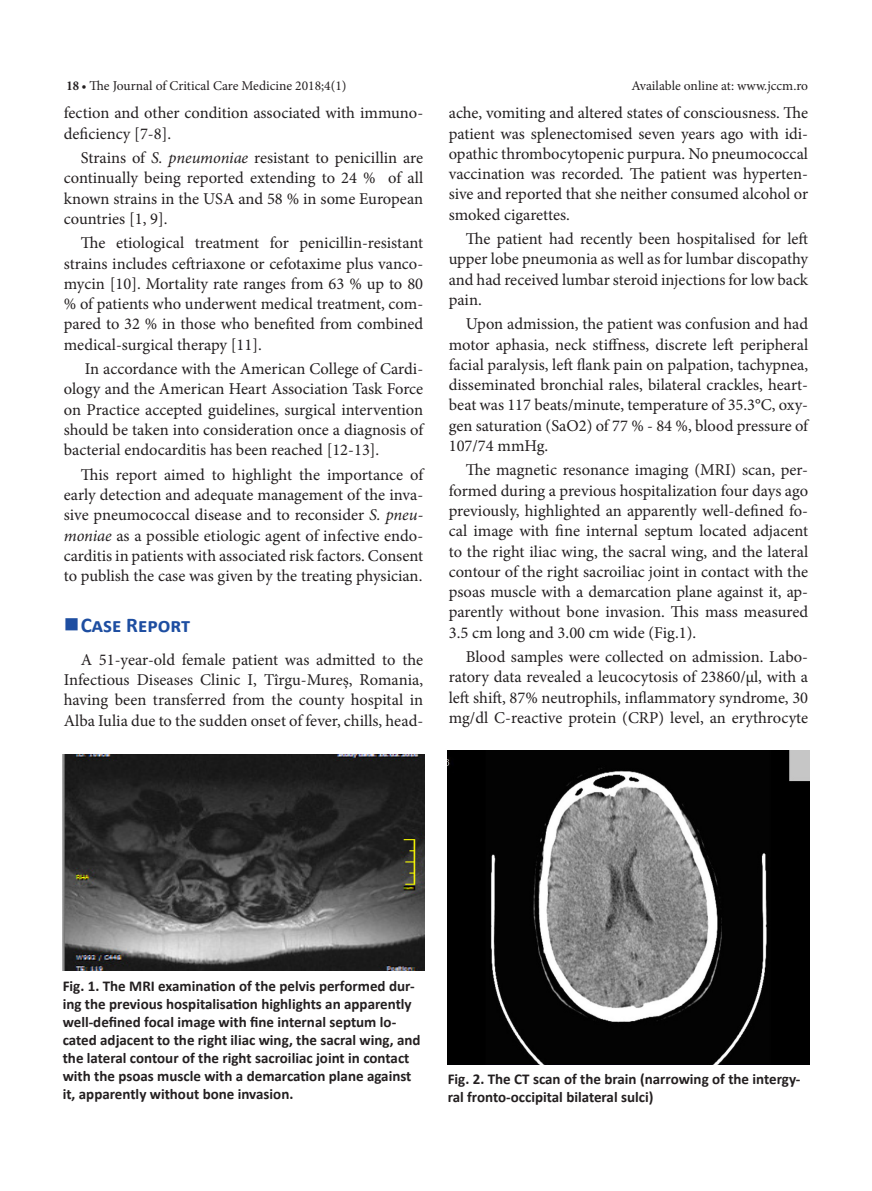
<style>
.page{position:relative;width:872px;height:1191px;background:#fff}
.page>*{position:absolute;margin:0;border:0;box-sizing:border-box;transform-origin:0 0}
.t1{font:700 21px "Calibri";color:#1e4ea1}
._10_Text_indent{font:16.5px/20.2px "Minion Pro";color:#231f20;text-align:justify}
._15_Caption{font:700 15px/18px "Calibri";color:#231f20}
.t2{font:13.5px "Minion Pro";color:#231f20}
.s1{font-weight:700;font-stretch:condensed}
.s2{font-style:italic}
</style>
<div class="page">
<img style="left:448px;top:750px;width:361px;height:314px">
<img style="left:63px;top:754px;width:361px;height:216px">
<p class="t2" style="left:66px;top:77px;width:282px"><span class="s1">18 •</span> The Journal of Critical Care Medicine 2018;4(1)</p>
<p class="t2" style="left:631px;top:77px;width:178px">Available online at: www.jccm.ro</p>
<p class="_10_Text_indent" style="left:64px;top:103px;width:361px">fection and other condition associated with immuno&shy;deficiency [7-8].</p>
<p class="_10_Text_indent" style="left:64px;top:148px;width:361px;text-indent:17px">Strains of <span class="s2">S. pneumoniae</span> resistant to penicillin are continually being reported extending to 24 % of all known strains in the USA and 58 % in some European countries [1, 9].</p>
<p class="_10_Text_indent" style="left:64px;top:233px;width:361px;text-indent:17px">The etiological treatment for penicillin-resistant strains includes ceftriaxone or cefotaxime plus vanco&shy;mycin [10]. Mortality rate ranges from 63 % up to 80 % of patients who underwent medical treatment, com&shy;pared to 32 % in those who benefited from combined medical-surgical therapy [11].</p>
<p class="_10_Text_indent" style="left:64px;top:359px;width:361px;text-indent:21px">In accordance with the American College of Cardi&shy;ology and the American Heart Association Task Force on Practice accepted guidelines, surgical intervention should be taken into consideration once a diagnosis of bacterial endocarditis has been reached [12-13].</p>
<p class="_10_Text_indent" style="left:64px;top:464px;width:361px;text-indent:17px">This report aimed to highlight the importance of early detection and adequate management of the inva&shy;sive pneumococcal disease and to reconsider <span class="s2">S. pneu&shy;moniae</span> as a possible etiologic agent of infective endo&shy;carditis in patients with associated risk factors. Consent to publish the case was given by the treating physician.</p>
<p class="t1" style="left:81px;top:610px;width:111px">Case Report</p>
<p class="_10_Text_indent" style="left:64px;top:649px;width:361px;text-indent:17px">A 51-year-old female patient was admitted to the Infectious Diseases Clinic I, Tîrgu-Mureș, Romania, having been transferred from the county hospital in Alba Iulia due to the sudden onset of fever, chills, head-</p>
<p class="_10_Text_indent" style="left:449px;top:103px;width:361px">ache, vomiting and altered states of consciousness. The patient was splenectomised seven years ago with idi&shy;opathic thrombocytopenic purpura. No pneumococcal vaccination was recorded. The patient was hyperten&shy;sive and reported that she neither consumed alcohol or smoked cigarettes.</p>
<p class="_10_Text_indent" style="left:449px;top:229px;width:361px;text-indent:17px">The patient had recently been hospitalised for left upper lobe pneumonia as well as for lumbar discopathy and had received lumbar steroid injections for low back pain.</p>
<p class="_10_Text_indent" style="left:449px;top:314px;width:361px;text-indent:17px">Upon admission, the patient was confusion and had motor aphasia, neck stiffness, discrete left peripheral facial paralysis, left flank pain on palpation, tachypnea, disseminated bronchial rales, bilateral crackles, heart&shy;beat was 117 beats/minute, temperature of 35.3°C, oxy&shy;gen saturation (SaO2) of 77 % - 84 %, blood pressure of 107/74 mmHg.</p>
<p class="_10_Text_indent" style="left:449px;top:460px;width:361px;text-indent:17px">The magnetic resonance imaging (MRI) scan, per&shy;formed during a previous hospitalization four days ago previously, highlighted an apparently well-defined fo&shy;cal image with fine internal septum located adjacent to the right iliac wing, the sacral wing, and the lateral contour of the right sacroiliac joint in contact with the psoas muscle with a demarcation plane against it, ap&shy;parently without bone invasion. This mass measured 3.5 cm long and 3.00 cm wide (Fig.1).</p>
<p class="_10_Text_indent" style="left:449px;top:646px;width:361px;text-indent:17px">Blood samples were collected on admission. Labo&shy;ratory data revealed a leucocytosis of 23860/µl, with a left shift, 87% neutrophils, inflammatory syndrome, 30 mg/dl C-reactive protein (CRP) level, an erythrocyte</p>
<p class="_15_Caption" style="left:63px;top:976px;width:359px">Fig. 1. The MRI examination of the pelvis performed dur&shy;ing the previous hospitalisation highlights an apparently well-defined focal image with fine internal septum lo&shy;cated adjacent to the right iliac wing, the sacral wing, and the lateral contour of the right sacroiliac joint in contact with the psoas muscle with a demarcation plane against it, apparently without bone invasion.</p>
<p class="_15_Caption" style="left:448px;top:1069px;width:354px">Fig. 2. The CT scan of the brain (narrowing of the intergy&shy;ral fronto-occipital bilateral sulci)</p>
</div>
